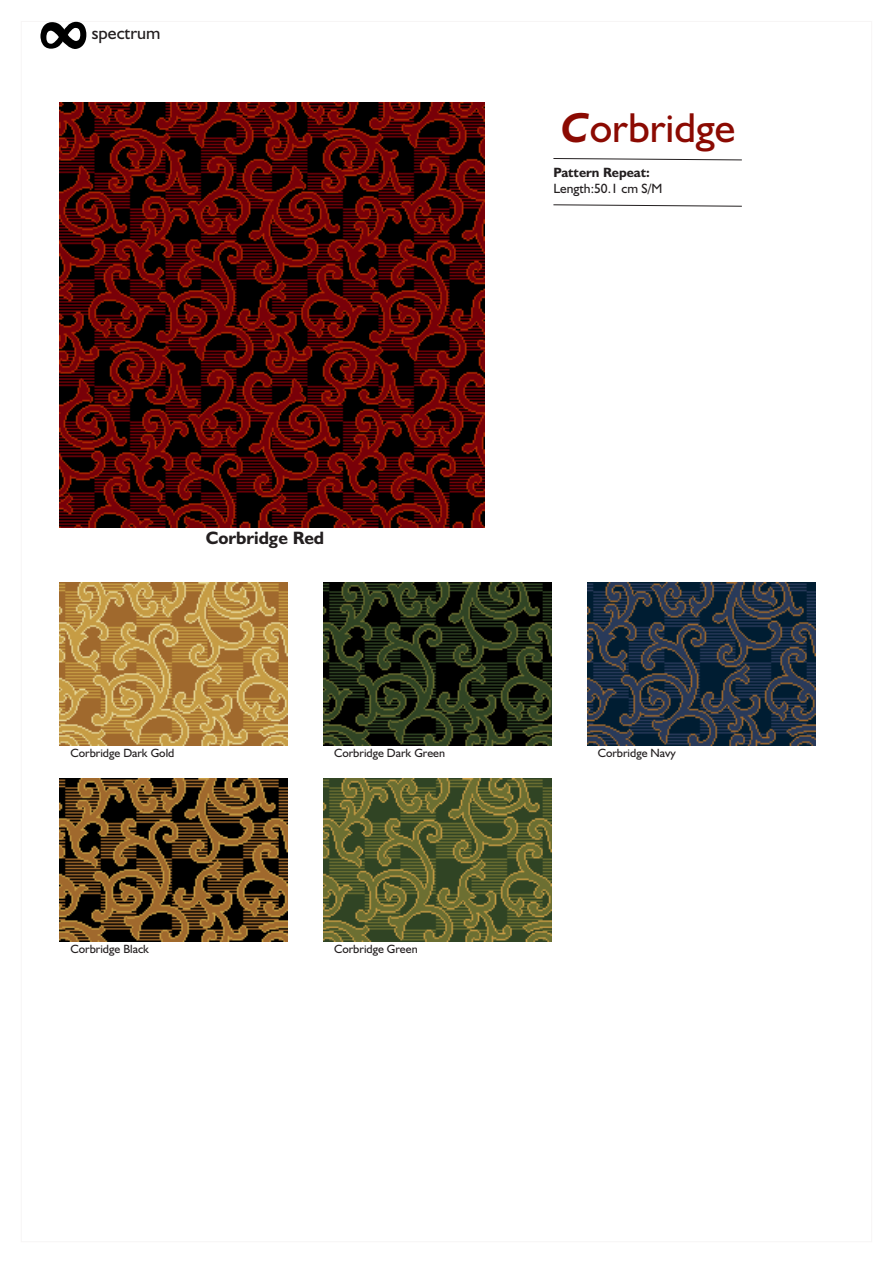
<style>
.page{position:relative;width:894px;height:1263px;background:#fff}
.page>*{position:absolute;margin:0;border:0;box-sizing:border-box;transform-origin:0 0}
.t1{font:42px "Humanst 521 BT";color:#8b0a02}
.t2{font:700 18px "Humanst 521 BT";color:#231f20}
.t3{font:18px "Humanst 521 BT";color:#231f20}
.t4{font:13.5px "Humanst 521 BT";color:#231f20}
.t5{font:700 13.5px "Humanst 521 BT";color:#231f20}
.t6{font:12px "Humanst 521 BT";color:#231f20}
.s1{font-weight:700;font-style:italic}
</style>
<div class="page">
<svg style="left:553px;top:158px;width:189px;height:3px"></svg>
<svg style="left:553px;top:204px;width:189px;height:3px"></svg>
<img style="left:60px;top:102px;width:425px;height:425px">
<img style="left:60px;top:583px;width:228px;height:163px">
<img style="left:323px;top:583px;width:228px;height:163px">
<img style="left:323px;top:778px;width:228px;height:164px">
<img style="left:587px;top:583px;width:228px;height:163px">
<img style="left:60px;top:778px;width:228px;height:164px">
<svg style="left:40px;top:22px;width:47px;height:27px"></svg>
<h2 class="t3" style="left:92px;top:26px;width:70px">spectrum</h2>
<h1 class="t1" style="left:561px;top:110px;width:176px"><span class="s1">C</span>orbridge</h1>
<p class="t5" style="left:553px;top:167px;width:98px">Pattern Repeat:</p>
<p class="t4" style="left:553px;top:183px;width:110px">Length:50.1 cm S/M</p>
<h2 class="t2" style="left:206px;top:530px;width:120px">Corbridge Red</h2>
<p class="t6" style="left:70px;top:748px;width:105px">Corbridge Dark Gold</p>
<p class="t6" style="left:70px;top:943px;width:80px">Corbridge Black</p>
<p class="t6" style="left:334px;top:748px;width:113px">Corbridge Dark Green</p>
<p class="t6" style="left:334px;top:943px;width:85px">Corbridge Green</p>
<p class="t6" style="left:598px;top:748px;width:80px">Corbridge Navy</p>
</div>
